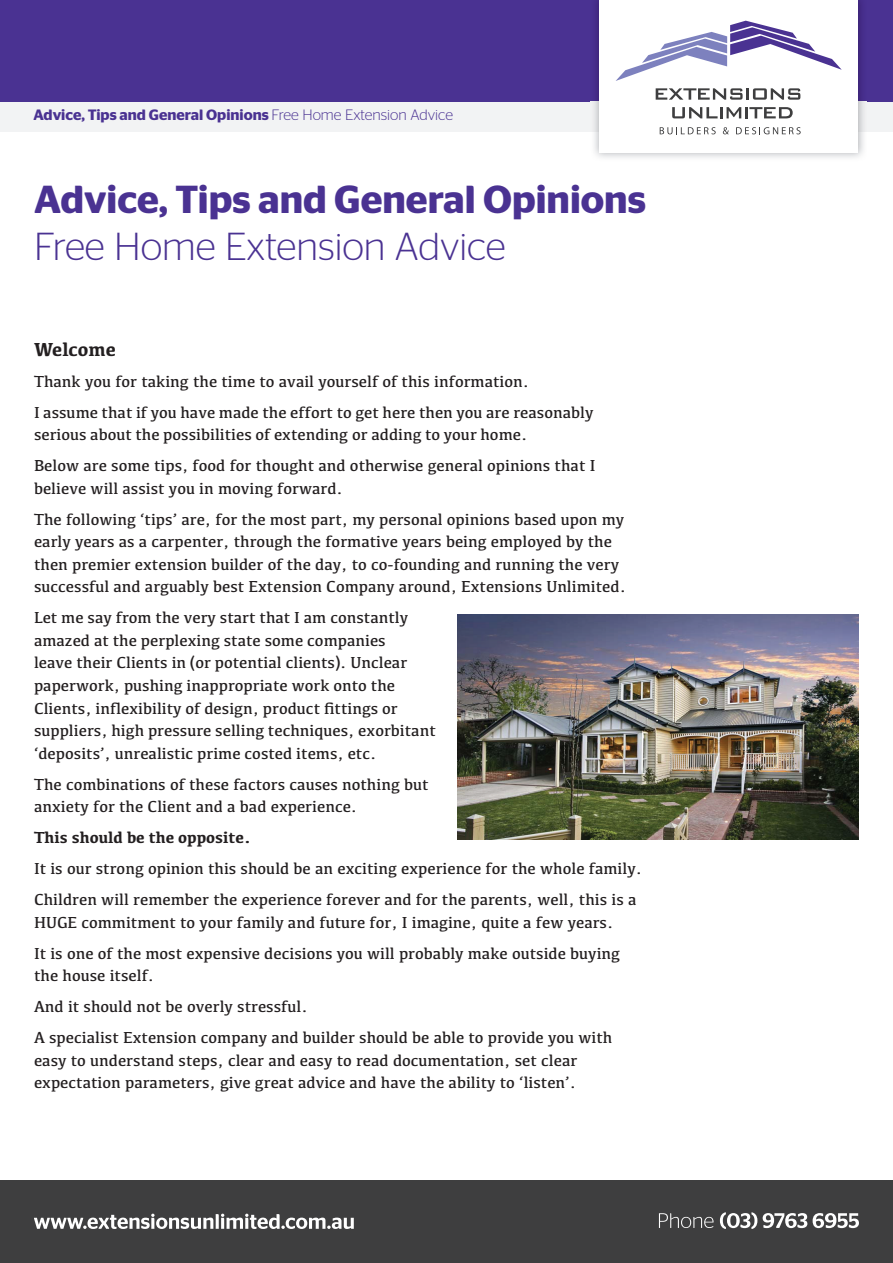
<style>
.page{position:relative;width:893px;height:1263px;background:#fff}
.page>*{position:absolute;margin:0;border:0;box-sizing:border-box;transform-origin:0 0}
.t1{font:600 39px "Stag Sans";color:#4a3292}
.t2{font:300 39px "Stag Sans";color:#4a3292}
.t3{font:700 19.5px "Kefa";color:#231f20}
.t4{font:16.5px/22.5px "Kefa";color:#231f20}
.t5{font:700 16.5px "Kefa";color:#231f20}
.t6{font:600 15px "Stag Sans";color:#4a3292}
.s1{font-weight:300}
</style>
<div class="page">
<div style="left:0;top:0;width:893px;height:123px;background:#4a3292"></div>
<div style="left:0;top:102px;width:893px;height:29px;background:#f2f3f4"></div>
<img style="left:591px;top:0;width:276px;height:158px">
<div style="left:599px;top:0;width:259px;height:153px;background:#fff"></div>
<div style="left:0;top:1180px;width:893px;height:83px;background:#3e3e3f"></div>
<svg style="left:34px;top:1214px;width:320px;height:15px"></svg>
<svg style="left:659px;top:1213px;width:54px;height:15px"></svg>
<svg style="left:720px;top:1212px;width:37px;height:17px"></svg>
<svg style="left:763px;top:1213px;width:44px;height:15px"></svg>
<svg style="left:813px;top:1213px;width:46px;height:15px"></svg>
<svg style="left:660px;top:127px;width:56px;height:7px"></svg>
<svg style="left:723px;top:127px;width:6px;height:7px"></svg>
<svg style="left:736px;top:127px;width:65px;height:7px"></svg>
<svg style="left:656px;top:88px;width:144px;height:12px"></svg>
<svg style="left:672px;top:107px;width:121px;height:11px"></svg>
<svg style="left:616px;top:21px;width:226px;height:60px"></svg>
<img style="left:457px;top:614px;width:402px;height:226px">
<p class="t6" style="left:33px;top:107px;width:421px">Advice, Tips and General Opinions <span class="s1">Free Home Extension Advice</span></p>
<h1 class="t1" style="left:34px;top:177px;width:614px">Advice, Tips and General Opinions</h1>
<h1 class="t2" style="left:34px;top:225px;width:473px">Free Home Extension Advice</h1>
<p class="t3" style="left:34px;top:336px;width:83px">Welcome</p>
<p class="t4" style="left:34px;top:365px;width:561px;line-height:31px">Thank you for taking the time to avail yourself of this information.<br>I assume that if you have made the effort to get here then you are reasonably</p>
<p class="t4" style="left:34px;top:419px;width:563px;line-height:31px">serious about the possibilities of extending or adding to your home.<br>Below are some tips, food for thought and otherwise general opinions that I</p>
<p class="t4" style="left:34px;top:472px;width:592px;line-height:31px">believe will assist you in moving forward.<br>The following ‘tips’ are, for the most part, my personal opinions based upon my</p>
<p class="t4" style="left:34px;top:530px;width:593px">early years as a carpenter, through the formative years being employed by the then premier extension builder of the day, to co-founding and running the very successful and arguably best Extension Company around, Extensions Unlimited.</p>
<p class="t4" style="left:34px;top:606px;width:403px">Let me say from the very start that I am constantly amazed at the perplexing state some companies<br>leave their Clients in (or potential clients). Unclear paperwork, pushing inappropriate work onto the Clients, inflexibility of design, product fittings or suppliers, high pressure selling techniques, exorbitant ‘deposits’, unrealistic prime costed items, etc.</p>
<p class="t4" style="left:34px;top:772px;width:396px">The combinations of these factors causes nothing but anxiety for the Client and a bad experience.</p>
<p class="t5" style="left:34px;top:826px;width:219px">This should be the opposite.</p>
<p class="t4" style="left:34px;top:852px;width:609px;line-height:31px">It is our strong opinion this should be an exciting experience for the whole family.<br>Children will remember the experience forever and for the parents, well, this is a</p>
<p class="t4" style="left:34px;top:906px;width:588px;line-height:31px">HUGE commitment to your family and future for, I imagine, quite a few years.<br>It is one of the most expensive decisions you will probably make outside buying</p>
<p class="t4" style="left:34px;top:959px;width:580px;line-height:31px">the house itself.<br>And it should not be overly stressful.<br>A specialist Extension company and builder should be able to provide you with</p>
<p class="t4" style="left:34px;top:1048px;width:545px">easy to understand steps, clear and easy to read documentation, set clear expectation parameters, give great advice and have the ability to ‘listen’.</p>
</div>
